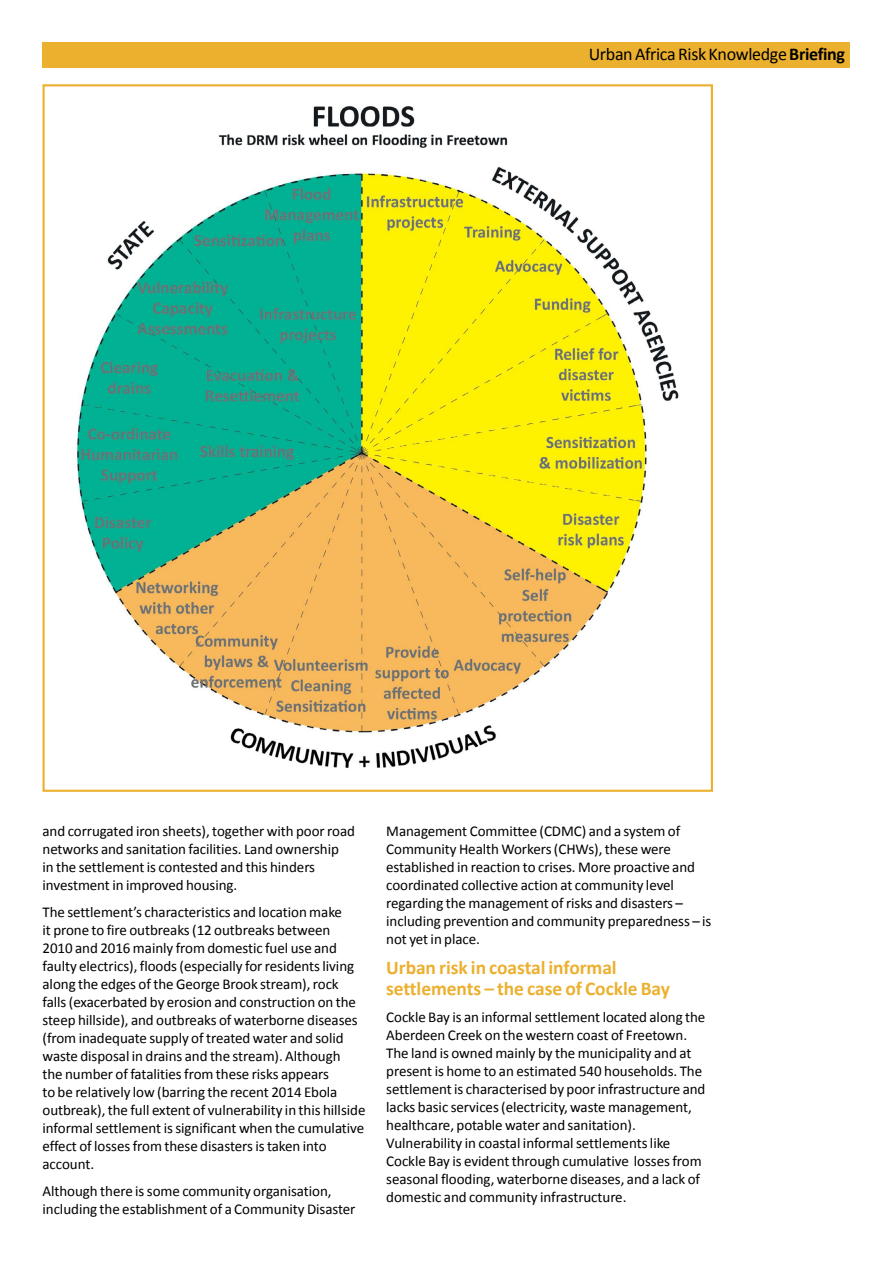
<style>
.page{position:relative;width:893px;height:1263px;background:#fff}
.page>*{position:absolute;margin:0;border:0;box-sizing:border-box;transform-origin:0 0}
.t1{font:700 19.5px/21px "Calibri";letter-spacing:-.005em;color:#ecb02f}
.t2{font:18px "Calibri";letter-spacing:-.02em;color:#000}
.t3{font:15px/18px "Calibri";letter-spacing:-.005em;color:#000}
.s1{font-weight:700}
</style>
<div class="page">
<div style="left:43px;top:43px;width:807px;height:25px;background:#ecb02f"></div>
<img style="left:76px;top:106px;width:603px;height:662px">
<p class="t2" style="left:589px;top:43px;width:258px">Urban Africa RiskKnowledge <span class="s1">Briefing</span></p>
<p class="t3" style="left:43px;top:821px;width:314px">and corrugated iron sheets), together with poor road networks and sanitation facilities. Land ownership<br>in the settlement is contested and this hinders investment in improved housing.</p>
<p class="t3" style="left:43px;top:902px;width:324px">The settlement’s characteristics and location make<br>it prone to fire outbreaks (12 outbreaks between<br>2010 and 2016 mainly from domestic fuel use and faulty electrics), floods (especially for residents living along the edges of the George Brook stream), rock falls (exacerbated by erosion and construction on the steep hillside), and outbreaks of waterborne diseases (from inadequate supply of treated water and solid waste disposal in drains and the stream). Although<br>the number of fatalities from these risks appears<br>to be relatively low (barring the recent 2014 Ebola outbreak), the full extent of vulnerability in this hillside informal settlement is significant when the cumulative effect of losses from these disasters is taken into account.</p>
<p class="t3" style="left:43px;top:1181px;width:315px">Although there is some community organisation, including the establishment of a Community Disaster</p>
<p class="t3" style="left:386px;top:821px;width:327px">Management Committee (CDMC) and a system of Community Health Workers (CHWs), these were established in reaction to crises. More proactive and coordinated collective action at community level regarding the management of risks and disasters – including prevention and community preparedness – is not yet in place.</p>
<h1 class="t1" style="left:386px;top:956px;width:285px">Urban risk in coastal informal settlements – the case of Cockle Bay</h1>
<p class="t3" style="left:386px;top:1007px;width:321px">Cockle Bay is an informal settlement located along the Aberdeen Creek on the western coast of Freetown.<br>The land is owned mainly by the municipality and at present is home to an estimated 540 households. The settlement is characterised by poor infrastructure and lacks basic services (electricity, waste management, healthcare, potable water and sanitation).<br>Vulnerability in coastal informal settlements like Cockle Bay is evident through cumulative losses from seasonal flooding, waterborne diseases, and a lack of domestic and community infrastructure.</p>
</div>
